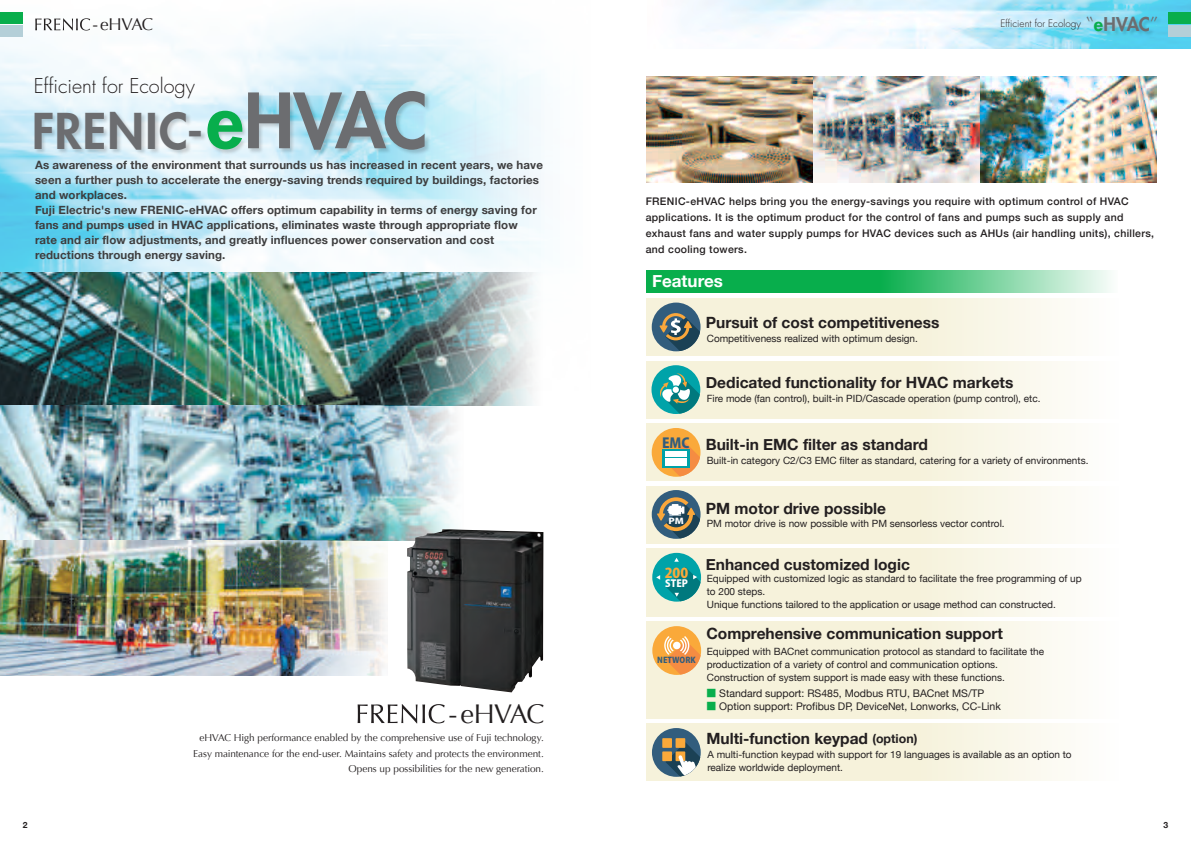
<style>
.page{position:relative;width:1191px;height:842px;background:#fff}
.page>*{position:absolute;margin:0;border:0;box-sizing:border-box;transform-origin:0 0}
.t1{font:800 48px "Futura";letter-spacing:.025em;color:#6c6d70}
.t2{font:27px "Optima";letter-spacing:-.03em;color:#231f20}
.t3{font:300 19.8px "Futura";color:#231f20}
.t4{font:700 17px "Helvetica Neue";color:#fff}
.t5{font:17px "Optima";letter-spacing:-.025em;color:#231f20}
.t6{font:700 15.5px "Helvetica Neue";color:#231f20}
.t7{font:800 13.7px "Koz Go Pro";color:#325d7d}
.t8{font:800 13.5px "Koz Go Pro";color:#faa93a}
.t9{font:700 11.5px/15px "Helvetica Neue";letter-spacing:.01em;color:#3e3e3f}
.t10{font:500 10.5px/16px "Helvetica Neue";letter-spacing:.03em;color:#231f20}
.t11{font:10.5px "Helvetica Neue";color:#231f20}
.t12{font:10px/13px "Helvetica Neue";color:#231f20}
.t13{font:10px/15.5px "Optima";letter-spacing:-.005em;color:#231f20;text-align:right}
.t14{font:300 9.9px "Futura";color:#231f20}
.t15{font:800 9.9px "Koz Go Pro";color:#fff}
.t16{font:700 8.5px "Helvetica Neue";color:#231f20}
.t17{font:800 8.1px "Koz Go Pro";color:#325d7d}
.t18{font:800 8.1px "Koz Go Pro";color:#fff;scale:1.27 1}
.s1{font-size:74px;color:#08ae4c}
.s2{font-size:74px}
.s3{font-family:"Koz Go Pro";font-weight:400;font-size:17px;color:#6c6d70}
.s4{font-weight:800;font-size:18.5px;color:#08ae4c}
.s5{font-weight:800;font-size:18.5px;color:#6c6d70}
.s6{font-family:"Koz Go Pro";color:#08ae4c}
.s7{font-size:12.4px}
</style>
<div class="page">
<img style="left:0;top:12px;width:541px;height:260px">
<img style="left:681px;top:0;width:510px;height:49px">
<div style="left:646px;top:299px;width:472px;height:57px;background:linear-gradient(to right,#efebd0,#fefcf3)"></div>
<div style="left:646px;top:361px;width:472px;height:57px;background:linear-gradient(to right,#f3efd2,#fcfaf2)"></div>
<div style="left:646px;top:424px;width:472px;height:57px;background:linear-gradient(to right,#f4eed0,#fbfaf3)"></div>
<div style="left:646px;top:486px;width:472px;height:57px;background:linear-gradient(to right,#f3eed2,#fcfaf2)"></div>
<div style="left:646px;top:549px;width:472px;height:67px;background:linear-gradient(to right,#f4efd2,#fcfaf2)"></div>
<div style="left:646px;top:622px;width:472px;height:96px;background:linear-gradient(to right,#f4efd2,#fbfaf2)"></div>
<div style="left:646px;top:723px;width:472px;height:57px;background:linear-gradient(to right,#f2edd1,#fcfbf3)"></div>
<div style="left:0;top:12px;width:22px;height:12px;background:#08ae4c"></div>
<div style="left:0;top:25px;width:22px;height:12px;background:#b4cfd8"></div>
<div style="left:1168px;top:12px;width:23px;height:12px;background:#08ae4c"></div>
<div style="left:1168px;top:25px;width:23px;height:12px;background:#b4cfd8"></div>
<img style="left:646px;top:77px;width:510px;height:105px">
<img style="left:0;top:272px;width:538px;height:134px">
<img style="left:0;top:406px;width:455px;height:135px">
<img style="left:0;top:541px;width:385px;height:135px">
<img style="left:407px;top:529px;width:136px;height:163px">
<svg style="left:646px;top:270px;width:464px;height:22px"></svg>
<svg style="left:358px;top:704px;width:87px;height:19px"></svg>
<svg style="left:35px;top:18px;width:55px;height:13px"></svg>
<img style="left:205px;top:82px;width:231px;height:93px">
<img style="left:31px;top:105px;width:181px;height:63px">
<img style="left:1075px;top:13px;width:99px;height:31px">
<div style="left:651px;top:303px;width:49px;height:48px;background:#325d7d;border-radius:50%"></div>
<svg style="left:659px;top:313px;width:41px;height:38px"></svg>
<div style="left:651px;top:365px;width:49px;height:49px;background:#00a3a9;border-radius:50%"></div>
<svg style="left:658px;top:373px;width:42px;height:41px"></svg>
<div style="left:651px;top:428px;width:49px;height:49px;background:#faa93a;border-radius:50%"></div>
<div style="left:662px;top:449px;width:27px;height:19px;background:#00a3a9"></div>
<svg style="left:665px;top:442px;width:35px;height:34px"></svg>
<hr style="left:665px;top:464px;width:22px;height:2px;background:#fff">
<div style="left:652px;top:490px;width:48px;height:49px;background:#325d7d;border-radius:50%"></div>
<svg style="left:657px;top:497px;width:43px;height:41px"></svg>
<div style="left:652px;top:553px;width:49px;height:49px;background:#00a3a9;border-radius:50%"></div>
<svg style="left:656px;top:575px;width:4px;height:5px"></svg>
<svg style="left:666px;top:558px;width:34px;height:43px"></svg>
<div style="left:652px;top:626px;width:49px;height:49px;background:#faa93a;border-radius:50%"></div>
<svg style="left:664px;top:636px;width:36px;height:39px"></svg>
<div style="left:652px;top:728px;width:48px;height:49px;background:#325d7d;border-radius:50%"></div>
<div style="left:662px;top:738px;width:10px;height:10px;background:#faa93a"></div>
<div style="left:675px;top:738px;width:10px;height:10px;background:#faa93a"></div>
<div style="left:662px;top:751px;width:10px;height:10px;background:#faa93a"></div>
<svg style="left:665px;top:742px;width:35px;height:34px"></svg>
<h3 class="t5" style="left:93px;top:15px;width:62px">-eHVAC</h3>
<h3 class="t3" style="left:34px;top:73px;width:162px">Efficient for Ecology</h3>
<h1 class="t1" style="left:32px;top:99px;width:397px">FRENIC-<span class="s1">e</span><span class="s2">HVAC</span></h1>
<p class="t9" style="left:35px;top:158px;width:509px">As awareness of the environment that surrounds us has increased in recent years, we have seen a further push to accelerate the energy-saving trends required by buildings, factories and workplaces.<br>Fuji Electric's new FRENIC-eHVAC offers optimum capability in terms of energy saving for fans and pumps used in HVAC applications, eliminates waste through appropriate flow<br>rate and air flow adjustments, and greatly influences power conservation and cost reductions through energy saving.</p>
<h2 class="t2" style="left:448px;top:698px;width:97px">-eHVAC</h2>
<p class="t13" style="left:193px;top:730px;width:352px">eHVAC High performance enabled by the comprehensive use of Fuji technology.<br>Easy maintenance for the end-user. Maintains safety and protects the environment.<br>Opens up possibilities for the new generation.</p>
<p class="t14" style="left:1000px;top:17px;width:168px">Efficient for Ecology<span class="s3">〝</span><span class="s4">e</span><span class="s5">HVAC</span><span class="s3">〞</span></p>
<p class="t10" style="left:645px;top:193px;width:510px">FRENIC-eHVAC helps bring you the energy-savings you require with optimum control of HVAC applications. It is the optimum product for the control of fans and pumps such as supply and exhaust fans and water supply pumps for HVAC devices such as AHUs (air handling units), chillers, and cooling towers.</p>
<h3 class="t4" style="left:652px;top:268px;width:72px">Features</h3>
<h3 class="t7" style="left:662px;top:434px;width:29px">EMC</h3>
<p class="t18" style="left:668px;top:515px;width:14px">PM</p>
<h3 class="t8" style="left:665px;top:564px;width:25px">200</h3>
<p class="t15" style="left:665px;top:577px;width:24px">STEP</p>
<p class="t17" style="left:657px;top:655px;width:40px">NETWORK</p>
<h3 class="t6" style="left:706px;top:310px;width:235px">Pursuit of cost competitiveness</h3>
<p class="t12" style="left:707px;top:333px;width:213px">Competitiveness realized with optimum design.</p>
<h3 class="t6" style="left:706px;top:370px;width:309px">Dedicated functionality for HVAC markets</h3>
<p class="t12" style="left:707px;top:392px;width:335px">Fire mode (fan control), built-in PID/Cascade operation (pump control), etc.</p>
<h3 class="t6" style="left:706px;top:432px;width:224px">Built-in EMC filter as standard</h3>
<p class="t12" style="left:707px;top:455px;width:383px">Built-in category C2/C3 EMC filter as standard, catering for a variety of environments.</p>
<h3 class="t6" style="left:706px;top:496px;width:182px">PM motor drive possible</h3>
<p class="t12" style="left:707px;top:517px;width:299px">PM motor drive is now possible with PM sensorless vector control.</p>
<h3 class="t6" style="left:706px;top:552px;width:206px">Enhanced customized logic</h3>
<p class="t12" style="left:707px;top:572px;width:376px">Equipped with customized logic as standard to facilitate the free programming of up to 200 steps.<br>Unique functions tailored to the application or usage method can constructed.</p>
<h3 class="t6" style="left:706px;top:621px;width:298px">Comprehensive communication support</h3>
<p class="t12" style="left:707px;top:645px;width:339px">Equipped with BACnet communication protocol as standard to facilitate the productization of a variety of control and communication options.<br>Construction of system support is made easy with these functions.</p>
<p class="t11" style="left:706px;top:686px;width:280px"><span class="s6">■</span> Standard support: RS485, Modbus RTU, BACnet MS/TP</p>
<p class="t11" style="left:706px;top:699px;width:296px"><span class="s6">■</span> Option support: Profibus DP, DeviceNet, Lonworks, CC-Link</p>
<h3 class="t6" style="left:706px;top:726px;width:212px">Multi-function keypad <span class="s7">(option)</span></h3>
<p class="t12" style="left:707px;top:748px;width:366px">A multi-function keypad with support for 19 languages is available as an option to realize worldwide deployment.</p>
<p class="t16" style="left:23px;top:818px;width:6px">2</p>
<p class="t16" style="left:1163px;top:818px;width:6px">3</p>
</div>
